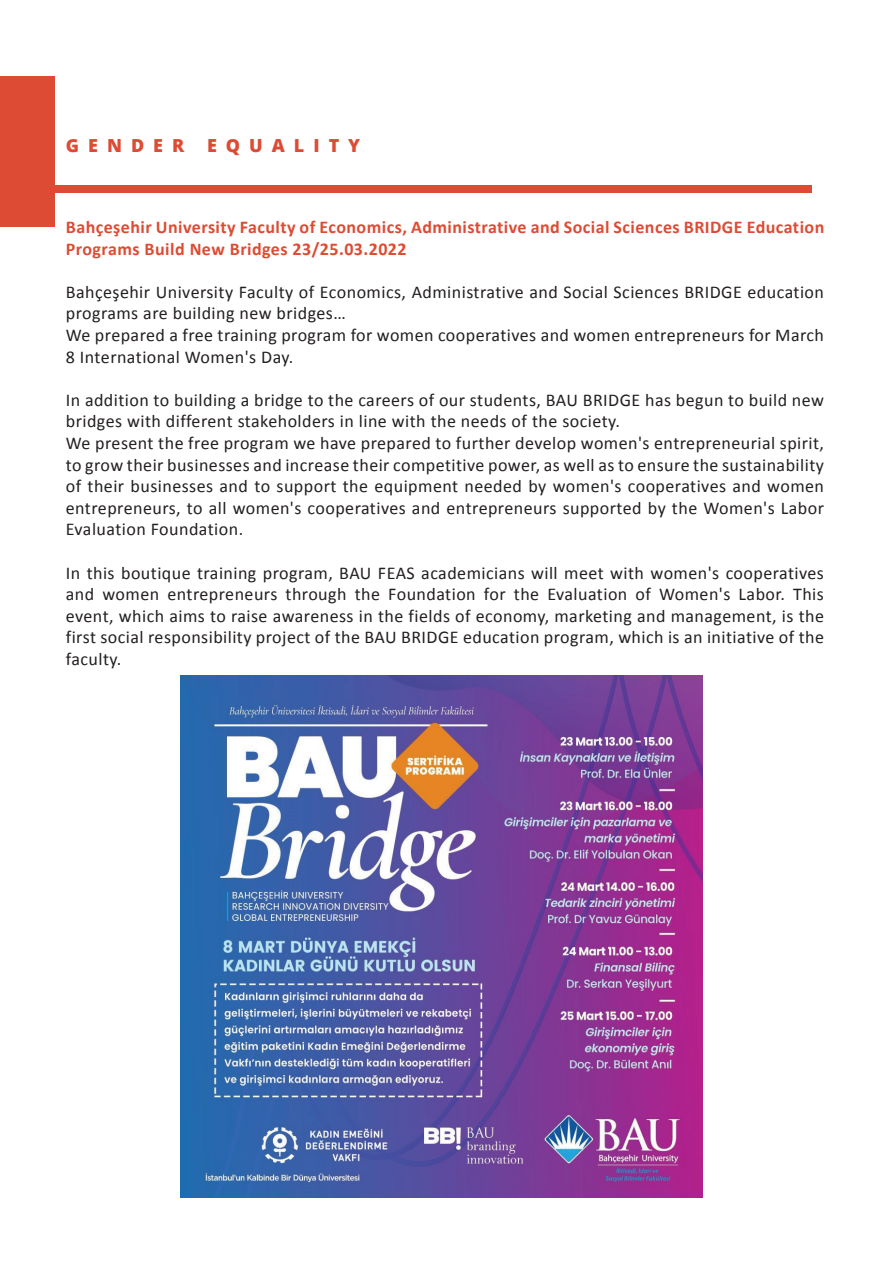
<style>
.page{position:relative;width:893px;height:1263px;background:#fff}
.page>*{position:absolute;margin:0;border:0;box-sizing:border-box;transform-origin:0 0}
.t1{font:18px/21.6px "Calibri";letter-spacing:.025em;color:#231f20}
.t2{font:700 18px/21.6px "Calibri";letter-spacing:.025em;color:#de4b33}
.t3{font:800 18px "Open Sans";letter-spacing:.5em;color:#de4b35}
</style>
<div class="page">
<div style="left:54px;top:185px;width:758px;height:7px;background:#de4b35"></div>
<div style="left:0;top:77px;width:54px;height:150px;background:#de4b35"></div>
<img style="left:180px;top:676px;width:522px;height:521px">
<p class="t3" style="left:66px;top:132px;width:120px">GENDER</p>
<p class="t3" style="left:207px;top:132px;width:155px">EQUALITY</p>
<p class="t2" style="left:66px;top:216px;width:760px">Bahçeşehir University Faculty of Economics, Administrative and Social Sciences BRIDGE Education<br>Programs Build New Bridges 23/25.03.2022</p>
<p class="t1" style="left:66px;top:280px;width:760px">Bahçeşehir University Faculty of Economics, Administrative and Social Sciences BRIDGE education programs are building new bridges…<br>We prepared a free training program for women cooperatives and women entrepreneurs for March 8 International Women's Day.</p>
<p class="t1" style="left:66px;top:388px;width:760px">In addition to building a bridge to the careers of our students, BAU BRIDGE has begun to build new bridges with different stakeholders in line with the needs of the society.<br>We present the free program we have prepared to further develop women's entrepreneurial spirit, to grow their businesses and increase their competitive power, as well as to ensure the sustainability of their businesses and to support the equipment needed by women's cooperatives and women entrepreneurs, to all women's cooperatives and entrepreneurs supported by the Women's Labor Evaluation Foundation.</p>
<p class="t1" style="left:66px;top:561px;width:760px;text-align:justify">In this boutique training program, BAU FEAS academicians will meet with women's cooperatives and women entrepreneurs through the Foundation for the Evaluation of Women's Labor. This event, which aims to raise awareness in the fields of economy, marketing and management, is the first social responsibility project of the BAU BRIDGE education program, which is an initiative of the faculty.</p>
</div>
